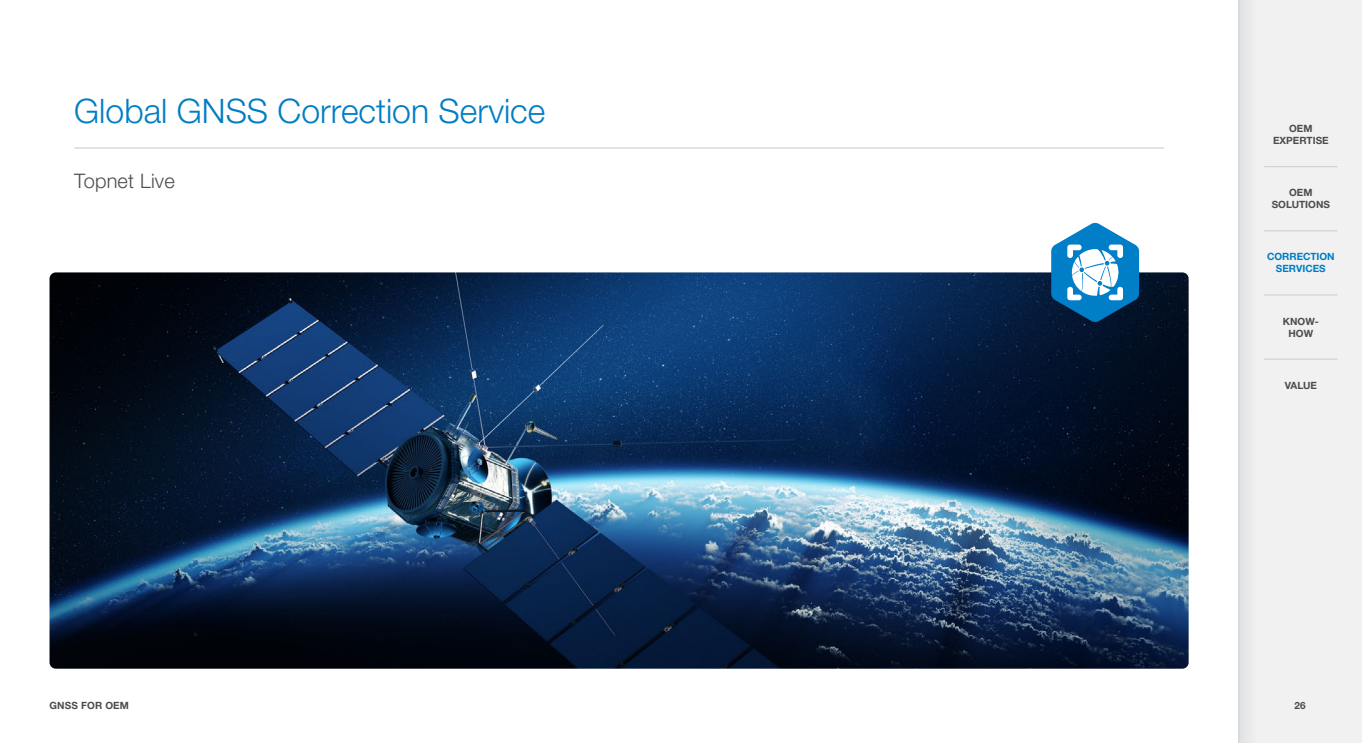
<style>
.page{position:relative;width:1362px;height:743px;background:#fff}
.page>*{position:absolute;margin:0;border:0;box-sizing:border-box;transform-origin:0 0}
.t1{font:300 33.75px "Helvetica Neue LTW1 G";color:#007dc5}
.t2{font:300 20px "Helvetica Neue LTW1 G";letter-spacing:.01em;color:#4d4d4f}
.t3{font:700 10px/12px "Helvetica Neue LTW1 G";color:#4d4d4f;text-align:center}
.t4{font:700 10px/12px "Helvetica Neue LTW1 G";color:#007dc5;text-align:center}
</style>
<div class="page">
<div style="left:1238px;top:0;width:123px;height:742px;background:#f1f1f2"></div>
<hr style="left:1238px;top:0;width:1px;height:742px;background:#d1d3d4">
<div style="left:1239px;top:0;width:19px;height:742px;background:#e9e9ea"></div>
<img style="left:50px;top:272px;width:1138px;height:396px">
<svg style="left:1051px;top:222px;width:88px;height:100px"></svg>
<hr style="left:74px;top:147px;width:1089px;height:2px;background:#d1d3d4">
<hr style="left:1264px;top:166px;width:73px;height:1px;background:#d1d3d4">
<hr style="left:1264px;top:230px;width:73px;height:1px;background:#d1d3d4">
<hr style="left:1264px;top:294px;width:73px;height:1px;background:#d1d3d4">
<hr style="left:1264px;top:358px;width:73px;height:2px;background:#d1d3d4">
<h1 class="t1" style="left:74px;top:90px;width:472px">Global GNSS Correction Service</h1>
<h2 class="t2" style="left:74px;top:168px;width:102px">Topnet Live</h2>
<p class="t3" style="left:49px;top:699px;width:81px">GNSS FOR OEM</p>
<p class="t3" style="left:1272px;top:122px;width:57px">OEM<br>EXPERTISE</p>
<p class="t3" style="left:1271px;top:187px;width:60px">OEM<br>SOLUTIONS</p>
<p class="t4" style="left:1266px;top:251px;width:69px">CORRECTION<br>SERVICES</p>
<p class="t3" style="left:1282px;top:315px;width:37px">KNOW-<br>HOW</p>
<p class="t3" style="left:1284px;top:379px;width:34px">VALUE</p>
<p class="t3" style="left:1294px;top:699px;width:13px">26</p>
</div>
